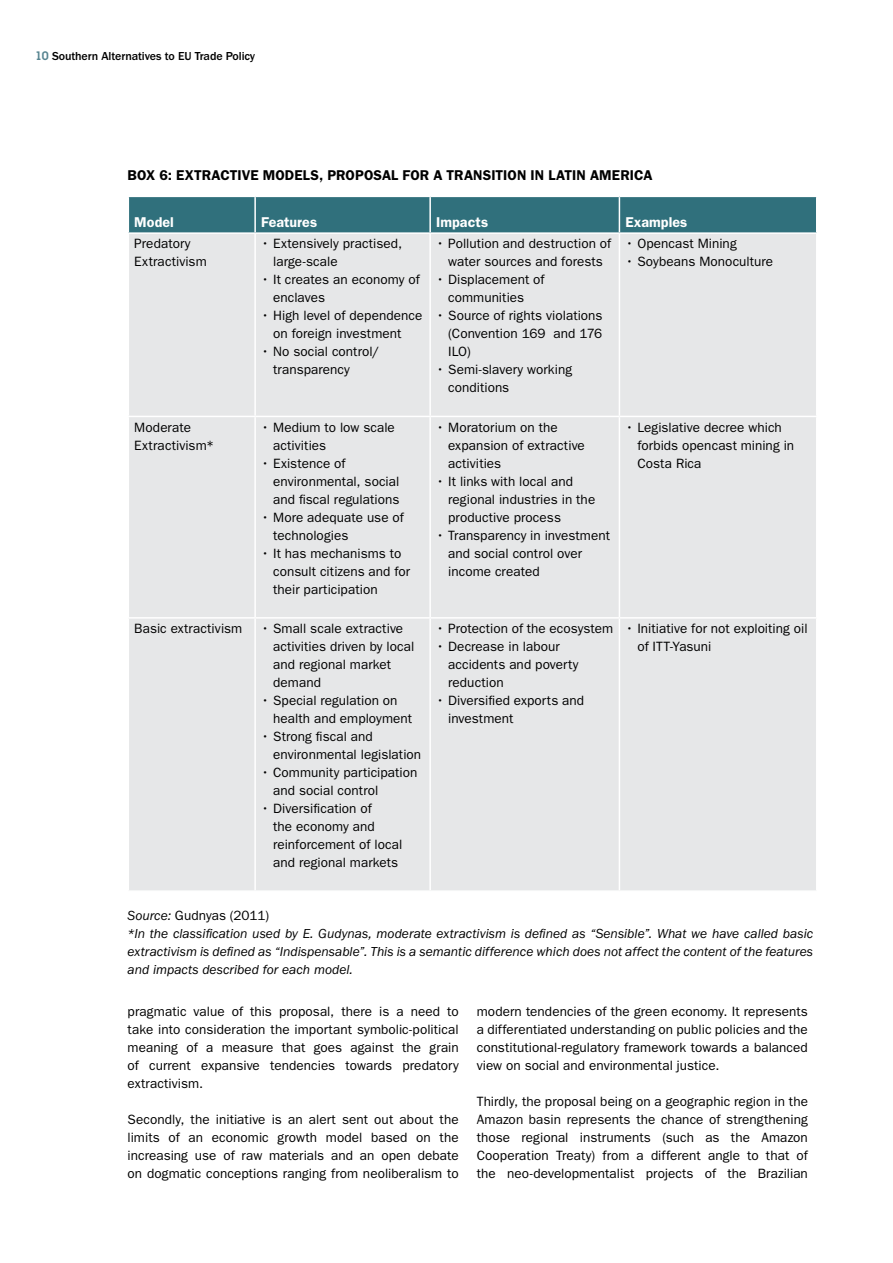
<style>
.page{position:relative;width:893px;height:1263px;background:#fff}
.page>*{position:absolute;margin:0;border:0;box-sizing:border-box;transform-origin:0 0}
.t1{font:600 14.25px "ITC Franklin Gothic Std";letter-spacing:.005em;color:#000}
.t2{font:600 14.25px "ITC Franklin Gothic Std";letter-spacing:.005em;color:#fff}
.t3{font:13.5px/18px "ITC Franklin Gothic Std";letter-spacing:.005em;color:#000}
.t4{font:italic 13.5px/18px "ITC Franklin Gothic Std";color:#000}
.t5{font:500 12px "ITC Franklin Gothic Std";letter-spacing:-.01em;color:#000}
.s1{font-family:"Lubalin Graph Std";font-weight:600;color:#578490}
.s2{font-style:normal}
</style>
<div class="page">
<div style="left:129px;top:197px;width:687px;height:35px;background:#30707c"></div>
<div style="left:129px;top:234px;width:687px;height:656px;background:#e6e7e8"></div>
<hr style="left:254px;top:234px;width:2px;height:182px;background:#fff">
<hr style="left:254px;top:417px;width:2px;height:200px;background:#fff">
<hr style="left:254px;top:619px;width:2px;height:271px;background:#fff">
<hr style="left:429px;top:234px;width:2px;height:182px;background:#fff">
<hr style="left:619px;top:234px;width:1px;height:182px;background:#fff">
<hr style="left:429px;top:417px;width:2px;height:200px;background:#fff">
<hr style="left:619px;top:417px;width:1px;height:200px;background:#fff">
<hr style="left:429px;top:619px;width:2px;height:271px;background:#fff">
<hr style="left:619px;top:619px;width:1px;height:271px;background:#fff">
<hr style="left:128px;top:416px;width:127px;height:1px;background:#fff">
<hr style="left:255px;top:416px;width:175px;height:1px;background:#fff">
<hr style="left:430px;top:416px;width:189px;height:1px;background:#fff">
<hr style="left:619px;top:416px;width:198px;height:1px;background:#fff">
<hr style="left:128px;top:617px;width:127px;height:2px;background:#fff">
<hr style="left:255px;top:617px;width:175px;height:2px;background:#fff">
<hr style="left:430px;top:617px;width:189px;height:2px;background:#fff">
<hr style="left:619px;top:617px;width:198px;height:2px;background:#fff">
<hr style="left:254px;top:197px;width:2px;height:35px;background:#fff">
<hr style="left:429px;top:197px;width:2px;height:35px;background:#fff">
<hr style="left:619px;top:197px;width:1px;height:35px;background:#fff">
<p class="t5" style="left:35px;top:49px;width:222px"><span class="s1">10</span> Southern Alternatives to EU Trade Policy</p>
<p class="t1" style="left:128px;top:167px;width:58px">BOX 6: EXTRACTI</p>
<p class="t1" style="left:242px;top:167px;width:215px">VE MODELS, PROPOSAL FOR A TRA</p>
<p class="t1" style="left:473px;top:167px;width:156px">NSITION IN LATI N AMERICA</p>
<p class="t2" style="left:134px;top:214px;width:41px">MODEL</p>
<p class="t2" style="left:261px;top:214px;width:58px">FEATURES</p>
<p class="t2" style="left:436px;top:214px;width:53px">IMPACTS</p>
<p class="t2" style="left:625px;top:214px;width:63px">EXAMPLES</p>
<p class="t3" style="left:134px;top:235px;width:74px">Predatory<br>Extractivism</p>
<p class="t3" style="left:273px;top:235px;width:130px;text-indent:-12px">• Extensively practised, large-scale</p>
<p class="t3" style="left:273px;top:271px;width:148px;text-indent:-12px">• It creates an economy of enclaves</p>
<p class="t3" style="left:273px;top:307px;width:151px;text-indent:-12px">• High level of dependence on foreign investment</p>
<p class="t3" style="left:273px;top:343px;width:108px;text-indent:-12px">• No social control/ transparency</p>
<p class="t3" style="left:625px;top:235px;width:113px">• Opencast Mining</p>
<p class="t3" style="left:625px;top:253px;width:149px">• Soybeans Monoculture</p>
<p class="t3" style="left:436px;top:235px;width:177px;text-align:center">• Pollution and destruction of water sources and forests</p>
<p class="t3" style="left:448px;top:271px;width:98px;text-indent:-12px">• Displacement of communities</p>
<p class="t3" style="left:448px;top:307px;width:156px;text-align:justify;text-indent:-12px">• Source of rights violations (Convention 169 and 176<br>ILO)</p>
<p class="t3" style="left:448px;top:361px;width:125px;text-indent:-12px">• Semi-slavery working conditions</p>
<p class="t3" style="left:134px;top:418px;width:82px">Moderate<br>Extractivism*</p>
<p class="t3" style="left:273px;top:418px;width:123px;text-indent:-12px">• Medium to low scale activities</p>
<p class="t3" style="left:273px;top:454px;width:128px;text-indent:-12px">• Existence of environmental, social and fiscal regulations</p>
<p class="t3" style="left:273px;top:508px;width:132px;text-indent:-12px">• More adequate use of technologies</p>
<p class="t3" style="left:273px;top:544px;width:139px;text-indent:-12px">• It has mechanisms to consult citizens and for their participation</p>
<p class="t3" style="left:134px;top:619px;width:109px">Basic extractivism</p>
<p class="t3" style="left:273px;top:619px;width:143px;text-indent:-12px">• Small scale extractive activities driven by local and regional market demand</p>
<p class="t3" style="left:273px;top:691px;width:141px;text-indent:-12px">• Special regulation on health and employment</p>
<p class="t3" style="left:273px;top:727px;width:150px;text-indent:-12px">• Strong fiscal and environmental legislation</p>
<p class="t3" style="left:273px;top:763px;width:146px;text-indent:-12px">• Community participation and social control</p>
<p class="t3" style="left:273px;top:799px;width:131px;text-indent:-12px">• Diversification of<br>the economy and reinforcement of local and regional markets</p>
<p class="t3" style="left:448px;top:418px;width:138px;text-indent:-12px">• Moratorium on the expansion of extractive activities</p>
<p class="t3" style="left:448px;top:472px;width:149px;text-indent:-12px">• It links with local and regional industries in the productive process</p>
<p class="t3" style="left:448px;top:526px;width:163px;text-indent:-12px">• Transparency in investment and social control over income created</p>
<p class="t3" style="left:637px;top:418px;width:158px;text-indent:-12px">• Legislative decree which forbids opencast mining in<br>Costa Rica</p>
<p class="t3" style="left:436px;top:619px;width:179px">• Protection of the ecosystem</p>
<p class="t3" style="left:448px;top:637px;width:132px;text-indent:-12px">• Decrease in labour accidents and poverty reduction</p>
<p class="t3" style="left:448px;top:691px;width:138px;text-indent:-12px">• Diversified exports and investment</p>
<p class="t3" style="left:637px;top:619px;width:172px;text-indent:-12px">• Initiative for not exploiting oil of ITT-Yasuni</p>
<p class="t4" style="left:128px;top:907px;width:687px">Source: <span class="s2">Gudnyas (2011)<br></span>*In the classification used by E. Gudynas, moderate extractivism is defined as “Sensible”. What we have called basic extractivism is defined as “Indispensable”. This is a semantic difference which does not affect the content of the features and impacts described for each model.</p>
<p class="t3" style="left:128px;top:1003px;width:333px;text-align:justify">pragmatic value of this proposal, there is a need to take into consideration the important symbolic-political meaning of a measure that goes against the grain of current expansive tendencies towards predatory extractivism.</p>
<p class="t3" style="left:128px;top:1111px;width:333px;text-align:justify">Secondly, the initiative is an alert sent out about the limits of an economic growth model based on the increasing use of raw materials and an open debate on dogmatic conceptions ranging from neoliberalism to</p>
<p class="t3" style="left:477px;top:1003px;width:333px;text-align:justify">modern tendencies of the green economy. It represents a differentiated understanding on public policies and the constitutional-regulatory framework towards a balanced view on social and environmental justice.</p>
<p class="t3" style="left:477px;top:1093px;width:333px;text-align:justify">Thirdly, the proposal being on a geographic region in the Amazon basin represents the chance of strengthening those regional instruments (such as the Amazon Cooperation Treaty) from a different angle to that of the neo-developmentalist projects of the Brazilian</p>
</div>
